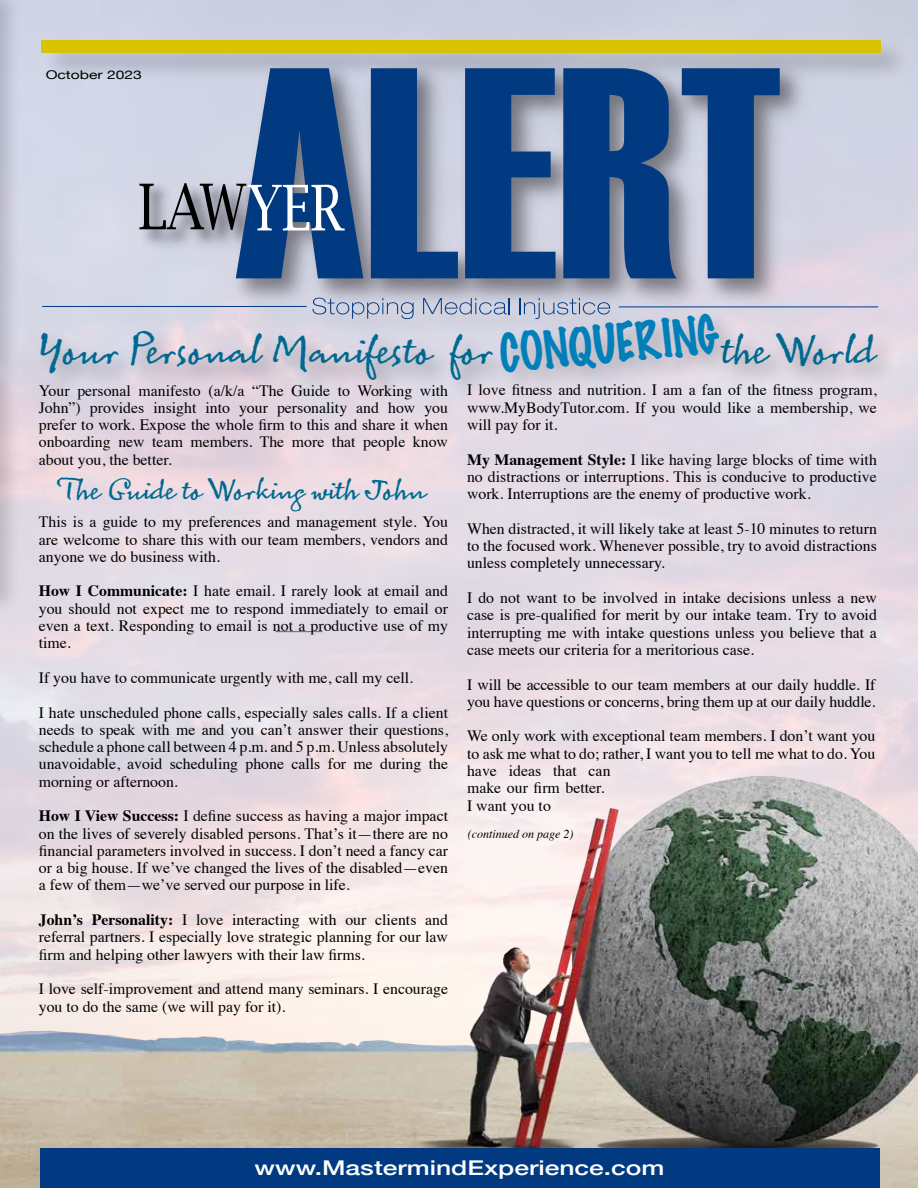
<style>
.page{position:relative;width:918px;height:1188px;background:#fff}
.page>*{position:absolute;margin:0;border:0;box-sizing:border-box;transform-origin:0 0}
.t1{font:100 48.15px "Marker Felt";color:#007fb8;scale:.9 1}
.t2{font:40.65px "Sacre Bleu MVB";color:#006991}
.t3{font:28.65px "Sacre Bleu MVB";color:#006991}
.t4{font:500 20.25px "Helvetica Neue";color:#fff;scale:1.3 1}
.t5{font:15.75px/17.2px "Times";color:#000;text-align:justify}
.t6{font:italic 12px "Times";color:#000}
.t7{font:12px "Helvetica Neue";color:#000;scale:1.3 1}
.s1{font-weight:700}
</style>
<div class="page">
<img style="left:0;top:631px;width:918px;height:557px">
<div style="left:41px;top:39px;width:870px;height:43px;background:#000;opacity:.2"></div>
<div style="left:42px;top:40px;width:839px;height:13px;background:#d7c300"></div>
<div style="left:40px;top:1148px;width:839px;height:40px;background:#013a81"></div>
<div style="left:40px;top:62px;width:860px;height:281px;background:#000;opacity:.2"></div>
<img style="left:134px;top:178px;width:5px;height:74px">
<img style="left:223px;top:55px;width:591px;height:257px">
<svg style="left:371px;top:68px;width:87px;height:210px;background:#4b6e9d"></svg>
<svg style="left:465px;top:68px;width:91px;height:210px;background:#375f93"></svg>
<svg style="left:563px;top:68px;width:217px;height:210px;background:#3a6093"></svg>
<svg style="left:139px;top:68px;width:224px;height:210px;background:#7b91b2"></svg>
<hr style="left:42px;top:306px;width:265px;height:1px;background:#013a81">
<hr style="left:619px;top:306px;width:259px;height:1px;background:#013a81">
<svg style="left:312px;top:298px;width:102px;height:21px;background:#b3bbd1"></svg>
<svg style="left:423px;top:298px;width:87px;height:16px"></svg>
<svg style="left:519px;top:298px;width:91px;height:11px"></svg>
<div style="left:36px;top:326px;width:865px;height:78px;background:#000;opacity:.3"></div>
<div style="left:495px;top:309px;width:248px;height:87px;background:#000;opacity:.2"></div>
<p class="t7" style="left:46px;top:66px;width:76px">October 2023</p>
<h1 class="t1" style="left:496px;top:315px;width:245px;rotate:-5deg">CONQUERING</h1>
<h2 class="t2" style="left:40px;top:325px;width:456px">Your Personal Manifesto for</h2>
<h2 class="t2" style="left:723px;top:325px;width:155px">the World</h2>
<p class="t5" style="left:39px;top:380px;width:411px">Your personal manifesto (a/k/a “The Guide to Working with John”) provides insight into your personality and how you prefer to work. Expose the whole firm to this and share it when onboarding new team members. The more that people know about you, the better.</p>
<h3 class="t3" style="left:60px;top:473px;width:369px">The Guide to Working with John</h3>
<p class="t5" style="left:39px;top:512px;width:411px">This is a guide to my preferences and management style. You are welcome to share this with our team members, vendors and anyone we do business with.</p>
<p class="t5" style="left:39px;top:581px;width:411px"><span class="s1">How I Communicate:</span> I hate email. I rarely look at email and you should not expect me to respond immediately to email or even a text. Responding to email is not a productive use of my time.</p>
<p class="t5" style="left:39px;top:659px;width:411px;line-height:34.7px">If you have to communicate urgently with me, call my cell.<br>I hate unscheduled phone calls, especially sales calls. If a client</p>
<p class="t5" style="left:39px;top:720px;width:411px">needs to speak with me and you can’t answer their questions, schedule a phone call between 4 p.m. and 5 p.m. Unless absolutely unavoidable, avoid scheduling phone calls for me during the morning or afternoon.</p>
<p class="t5" style="left:39px;top:806px;width:411px"><span class="s1">How I View Success:</span> I define success as having a major impact on the lives of severely disabled persons. That’s it—there are no financial parameters involved in success. I don’t need a fancy car or a big house. If we’ve changed the lives of the disabled—even a few of them—we’ve served our purpose in life.</p>
<p class="t5" style="left:39px;top:910px;width:411px"><span class="s1">John’s Personality:</span> I love interacting with our clients and referral partners. I especially love strategic planning for our law firm and helping other lawyers with their law firms.</p>
<p class="t5" style="left:39px;top:979px;width:411px">I love self-improvement and attend many seminars. I encourage you to do the same (we will pay for it).</p>
<p class="t5" style="left:467px;top:380px;width:411px">I love fitness and nutrition. I am a fan of the fitness program, www.MyBodyTutor.com. If you would like a membership, we will pay for it.</p>
<p class="t5" style="left:467px;top:449px;width:411px"><span class="s1">My Management Style:</span> I like having large blocks of time with no distractions or interruptions. This is conducive to productive work. Interruptions are the enemy of productive work.</p>
<p class="t5" style="left:467px;top:519px;width:411px">When distracted, it will likely take at least 5-10 minutes to return to the focused work. Whenever possible, try to avoid distractions unless completely unnecessary.</p>
<p class="t5" style="left:467px;top:588px;width:411px">I do not want to be involved in intake decisions unless a new case is pre-qualified for merit by our intake team. Try to avoid interrupting me with intake questions unless you believe that a case meets our criteria for a meritorious case.</p>
<p class="t5" style="left:467px;top:674px;width:410px">I will be accessible to our team members at our daily huddle. If you have questions or concerns, bring them up at our daily huddle.</p>
<p class="t5" style="left:467px;top:726px;width:410px;text-align:left">We only work with exceptional team members. I don’t want you to ask me what to do; rather, I want you to tell me what to do. You have ideas that can<br>make our firm better.<br>I want you to</p>
<p class="t6" style="left:468px;top:823px;width:107px">(continued on page 2)</p>
<p class="t4" style="left:255px;top:1152px;width:317px">www.MastermindExperience.com</p>
</div>
